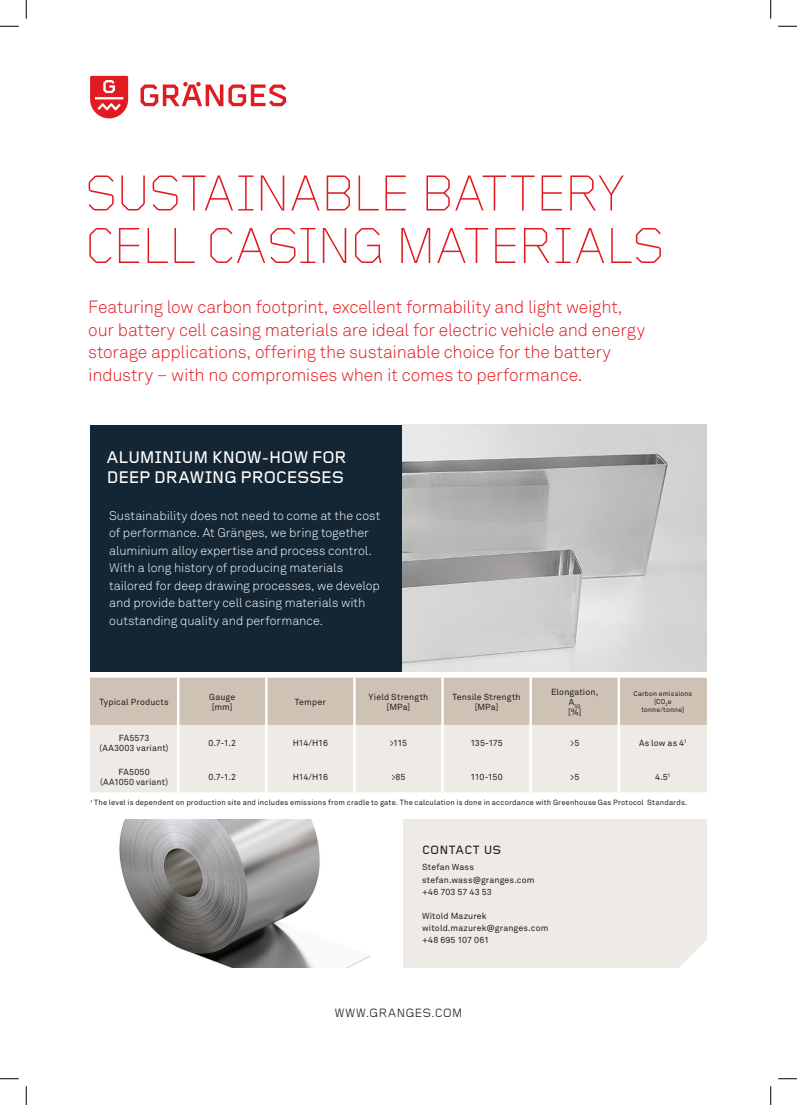
<style>
.page{position:relative;width:797px;height:1105px;background:#fff}
.page>*{position:absolute;margin:0;border:0;box-sizing:border-box;transform-origin:0 0}
.t1{font:300 52.5px/52.5px "Foundry Gridnik";letter-spacing:-.025em;color:#e21a21}
.t2{font:300 17.5px/22.5px "Akkurat Std";letter-spacing:-.015em;color:#e21a21}
.t3{font:500 17.5px/20px "Foundry Gridnik";letter-spacing:-.025em;color:#fff}
.t4{font:300 12.5px/17.5px "Akkurat Std";color:#fff}
.t5{font:12.5px "Foundry Gridnik";color:#231f20}
.t6{font:500 12.5px "Foundry Gridnik";letter-spacing:.015em;color:#231f20}
.t7{font:8.75px/10px "Akkurat Std";letter-spacing:.015em;color:#231f20;text-align:center}
.t8{font:7.5px "Akkurat Std";letter-spacing:.02em;color:#231f20}
.t9{font:6.88px/8.1px "Akkurat Std";letter-spacing:.025em;color:#231f20;text-align:center}
.t10{font:5.12px "Akkurat Std";color:#231f20}
</style>
<div class="page">
<svg style="left:140px;top:82px;width:146px;height:24px"></svg>
<svg style="left:90px;top:76px;width:38px;height:42px"></svg>
<div style="left:90px;top:425px;width:313px;height:246px;background:#142634"></div>
<div style="left:90px;top:678px;width:617px;height:47px;background:#cdc2b4"></div>
<div style="left:90px;top:725px;width:617px;height:67px;background:#eeeae5"></div>
<hr style="left:177px;top:678px;width:2px;height:47px;background:#fff">
<hr style="left:265px;top:678px;width:2px;height:47px;background:#fff">
<hr style="left:353px;top:678px;width:3px;height:47px;background:#fff">
<hr style="left:441px;top:678px;width:3px;height:47px;background:#fff">
<hr style="left:529px;top:678px;width:3px;height:47px;background:#fff">
<hr style="left:617px;top:678px;width:3px;height:47px;background:#fff">
<hr style="left:177px;top:725px;width:2px;height:34px;background:#fff">
<hr style="left:265px;top:725px;width:2px;height:34px;background:#fff">
<hr style="left:353px;top:725px;width:3px;height:34px;background:#fff">
<hr style="left:441px;top:725px;width:3px;height:34px;background:#fff">
<hr style="left:529px;top:725px;width:3px;height:34px;background:#fff">
<hr style="left:617px;top:725px;width:3px;height:34px;background:#fff">
<hr style="left:177px;top:759px;width:2px;height:33px;background:#fff">
<hr style="left:265px;top:759px;width:2px;height:33px;background:#fff">
<hr style="left:353px;top:759px;width:3px;height:33px;background:#fff">
<hr style="left:441px;top:759px;width:3px;height:33px;background:#fff">
<hr style="left:529px;top:759px;width:3px;height:33px;background:#fff">
<hr style="left:617px;top:759px;width:3px;height:33px;background:#fff">
<div style="left:403px;top:820px;width:304px;height:148px;background:#eeeae5"></div>
<img style="left:119px;top:820px;width:251px;height:148px">
<svg style="left:679px;top:940px;width:28px;height:28px"></svg>
<img style="left:403px;top:425px;width:304px;height:246px">
<svg style="left:0;top:25px;width:19px;height:2px"></svg>
<svg style="left:778px;top:25px;width:19px;height:2px"></svg>
<svg style="left:0;top:1078px;width:19px;height:1px"></svg>
<svg style="left:778px;top:1078px;width:19px;height:1px"></svg>
<svg style="left:25px;top:0;width:2px;height:19px"></svg>
<svg style="left:25px;top:1086px;width:2px;height:19px"></svg>
<svg style="left:770px;top:0;width:1px;height:19px"></svg>
<svg style="left:770px;top:1086px;width:1px;height:19px"></svg>
<h1 class="t1" style="left:85px;top:169px;width:582px">SUSTAINABLE BATTERY<br>CELL CASING MATERIALS</h1>
<p class="t2" style="left:88px;top:296px;width:558px">Featuring low carbon footprint, excellent formability and light weight, our battery cell casing materials are ideal for electric vehicle and energy storage applications, offering the sustainable choice for the battery industry – with no compromises when it comes to performance.</p>
<h2 class="t3" style="left:107px;top:448px;width:242px">ALUMINIUM KNOW-HOW FOR<br>DEEP DRAWING PROCESSES</h2>
<p class="t4" style="left:109px;top:506px;width:273px">Sustainability does not need to come at the cost of performance. At Gränges, we bring together aluminium alloy expertise and process control.<br>With a long history of producing materials tailored for deep drawing processes, we develop and provide battery cell casing materials with outstanding quality and performance.</p>
<p class="t7" style="left:99px;top:697px;width:71px">Typical Products</p>
<p class="t7" style="left:209px;top:692px;width:28px">Gauge [mm]</p>
<p class="t7" style="left:295px;top:697px;width:32px">Temper</p>
<p class="t7" style="left:368px;top:692px;width:61px">Yield Strength [MPa]</p>
<p class="t7" style="left:452px;top:692px;width:70px">Tensile Strength [MPa]</p>
<p class="t7" style="left:551px;top:687px;width:49px">Elongation,</p>
<p class="t10" style="left:569px;top:703px;width:13px"><sup>A</sup>50</p>
<p class="t7" style="left:568px;top:707px;width:15px">[%]</p>
<p class="t9" style="left:633px;top:689px;width:60px">Carbon emissions [CO<sub>2</sub>e tonne/tonne]</p>
<p class="t7" style="left:100px;top:732px;width:70px">FA5573<br>(AA3003 variant)</p>
<p class="t7" style="left:208px;top:737px;width:29px">0.7-1.2</p>
<p class="t7" style="left:293px;top:737px;width:37px">H14/H16</p>
<p class="t7" style="left:390px;top:737px;width:19px">&gt;115</p>
<p class="t7" style="left:470px;top:737px;width:34px">135-175</p>
<p class="t7" style="left:570px;top:737px;width:11px">&gt;5</p>
<p class="t7" style="left:639px;top:737px;width:49px">As low as 4<sup>1</sup></p>
<p class="t7" style="left:100px;top:767px;width:69px">FA5050<br>(AA1050 variant)</p>
<p class="t7" style="left:208px;top:772px;width:29px">0.7-1.2</p>
<p class="t7" style="left:293px;top:772px;width:37px">H14/H16</p>
<p class="t7" style="left:391px;top:772px;width:16px">&gt;85</p>
<p class="t7" style="left:470px;top:772px;width:34px">110-150</p>
<p class="t7" style="left:570px;top:772px;width:11px">&gt;5</p>
<p class="t7" style="left:655px;top:772px;width:17px">4.5<sup>1</sup></p>
<p class="t8" style="left:90px;top:798px;width:598px"><sup>1</sup> The level is dependent on production site and includes emissions from cradle to gate. The calculation is done in accordance with Greenhouse Gas Protocol Standards.</p>
<h3 class="t6" style="left:422px;top:843px;width:81px">CONTACT US</h3>
<p class="t7" style="left:422px;top:861px;width:114px;line-height:12.1px;text-align:left">Stefan Wass stefan.wass@granges.com +46 703 57 43 53</p>
<p class="t7" style="left:422px;top:910px;width:128px;line-height:12.1px;text-align:left">Witold Mazurek witold.mazurek@granges.com +48 695 107 061</p>
<h3 class="t5" style="left:334px;top:1006px;width:129px">WWW.GRANGES.COM</h3>
</div>
